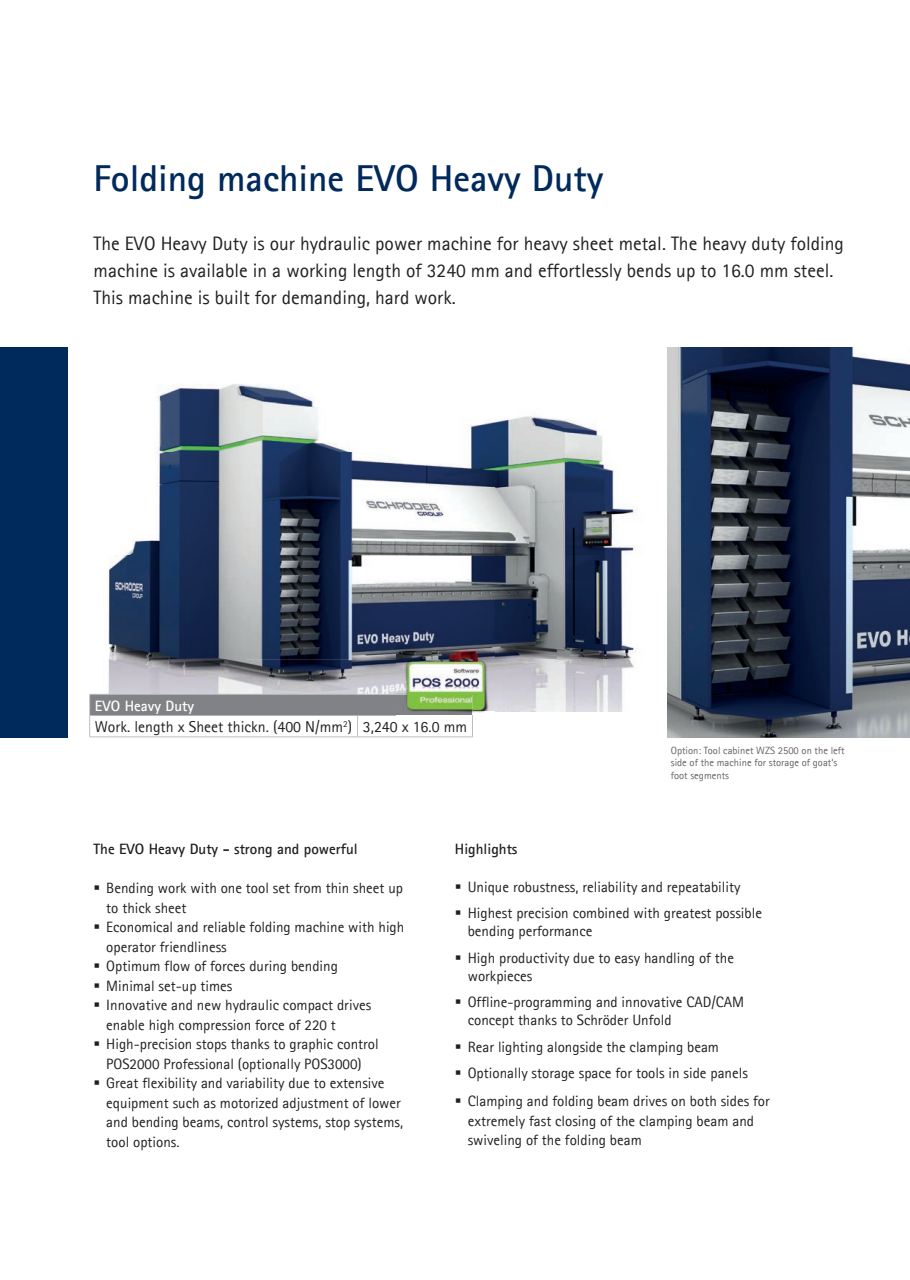
<style>
.page{position:relative;width:910px;height:1280px;background:#fff}
.page>*{position:absolute;margin:0;border:0;box-sizing:border-box;transform-origin:0 0}
.t1{font:700 37.5px "Agfa Rotis Sans Serif";color:#00295c}
.t2{font:19.5px/27px "Agfa Rotis Sans Serif";color:#231f20}
.t3{font:15.75px "Agfa Rotis Sans Serif";color:#231f20}
.t4{font:15px/19.5px "Agfa Rotis Sans Serif";color:#231f20}
.t5{font:700 15px "Agfa Rotis Sans Serif";color:#231f20}
.t6{font:700 15px "Agfa Rotis Sans Serif";color:#fff}
.t7{font:10.5px/12.6px "Agfa Rotis Sans Serif";color:#636366}
</style>
<div class="page">
<img style="left:108px;top:350px;width:560px;height:309px">
<img style="left:90px;top:659px;width:306px;height:35px">
<img style="left:494px;top:659px;width:174px;height:52px">
<div style="left:0;top:347px;width:68px;height:390px;background:#00295c"></div>
<img style="left:668px;top:348px;width:242px;height:390px">
<hr style="left:89px;top:694px;width:269px;height:1px;background:#bcbdc0">
<hr style="left:358px;top:694px;width:115px;height:1px;background:#bcbdc0">
<img style="left:473px;top:711px;width:12px;height:2px">
<img style="left:396px;top:652px;width:98px;height:59px">
<img style="left:396px;top:694px;width:77px;height:1px">
<svg style="left:89px;top:695px;width:384px;height:42px"></svg>
<h1 class="t1" style="left:94px;top:155px;width:511px">Folding machine EVO Heavy Duty</h1>
<h2 class="t2" style="left:94px;top:229px;width:752px">The EVO Heavy Duty is our hydraulic power machine for heavy sheet metal. The heavy duty folding machine is available in a working length of 3240 mm and effortlessly bends up to 16.0 mm steel.<br>This machine is built for demanding, hard work.</h2>
<p class="t6" style="left:95px;top:696px;width:101px">EVO Heavy Duty</p>
<p class="t3" style="left:95px;top:717px;width:374px">Work. length x Sheet thickn. (400 N/mm<sup>2</sup>) 3,240 x 16.0 mm</p>
<p class="t7" style="left:671px;top:744px;width:175px">Option: Tool cabinet WZS 2500 on the left side of the machine for storage of goat‘s foot segments</p>
<p class="t5" style="left:94px;top:839px;width:266px">The EVO Heavy Duty - strong and powerful</p>
<p class="t4" style="left:106px;top:878px;width:300px">Bending work with one tool set from thin sheet up to thick sheet<br>Economical and reliable folding machine with high operator friendliness<br>Optimum flow of forces during bending<br>Minimal set-up times<br>Innovative and new hydraulic compact drives enable high compression force of 220 t High-precision stops thanks to graphic control POS2000 Professional (optionally POS3000)<br>Great flexibility and variability due to extensive equipment such as motorized adjustment of lower and bending beams, control systems, stop systems, tool options.</p>
<p class="t5" style="left:455px;top:839px;width:64px">Highlights</p>
<p class="t4" style="left:468px;top:873px;width:296px;line-height:26.5px">Unique robustness, reliability and repeatability<br>Highest precision combined with greatest possible</p>
<p class="t4" style="left:468px;top:918px;width:268px;line-height:26.5px">bending performance<br>High productivity due to easy handling of the</p>
<p class="t4" style="left:468px;top:962px;width:278px;line-height:26.5px">workpieces<br>Offline-programming and innovative CAD/CAM</p>
<p class="t4" style="left:468px;top:1007px;width:282px;line-height:26.5px">concept thanks to Schröder Unfold<br>Rear lighting alongside the clamping beam<br>Optionally storage space for tools in side panels</p>
<p class="t4" style="left:468px;top:1091px;width:304px">Clamping and folding beam drives on both sides for extremely fast closing of the clamping beam and swiveling of the folding beam</p>
</div>
